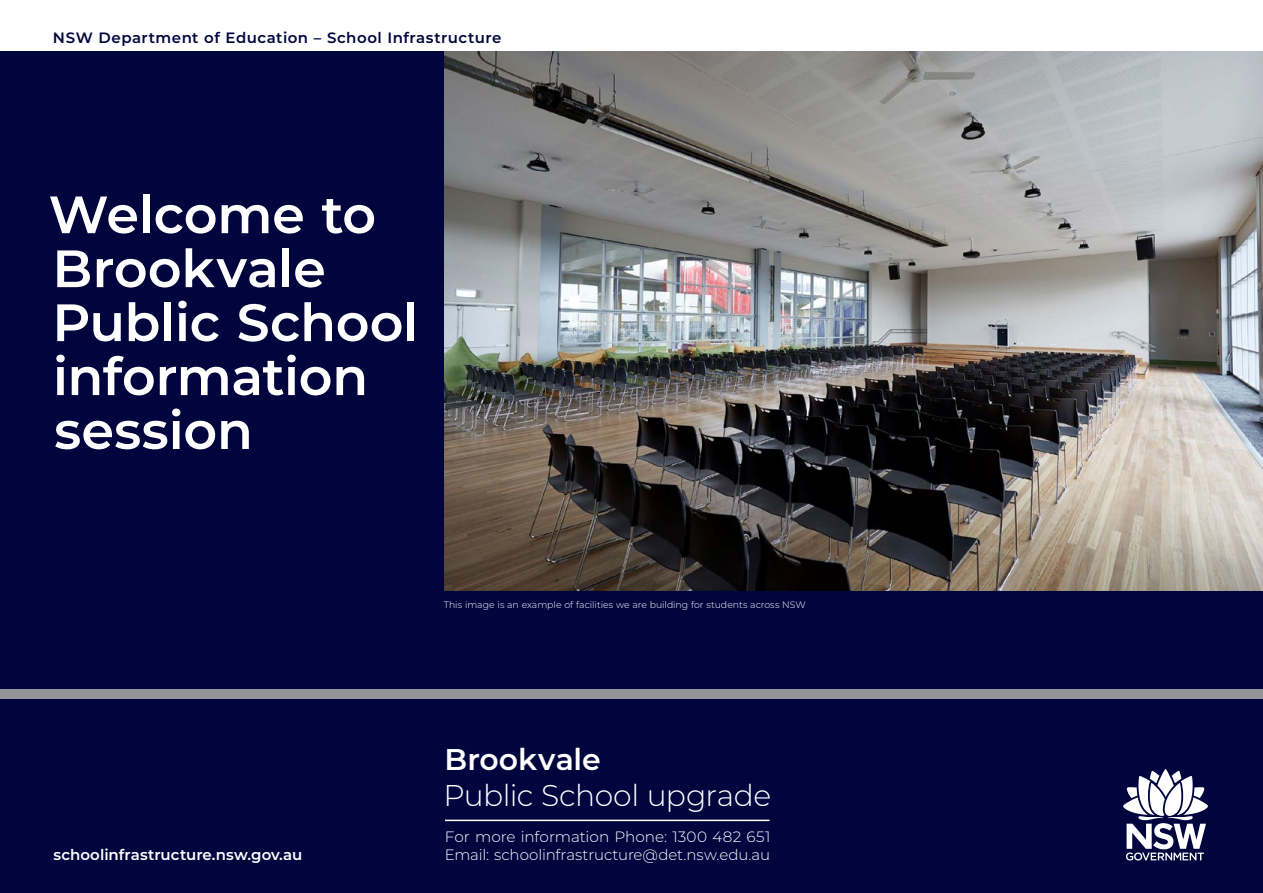
<style>
.page{position:relative;width:1263px;height:893px;background:#fff}
.page>*{position:absolute;margin:0;border:0;box-sizing:border-box;transform-origin:0 0}
.t1{font:600 52.5px/54px "Montserrat";letter-spacing:-.005em;color:#fff}
.t2{font:300 30px "Montserrat";letter-spacing:-.015em;color:#fff}
.t3{font:600 30px "Montserrat";color:#fff}
.t4{font:300 15px/18px "Montserrat";color:#fff}
.t5{font:600 15px "Montserrat";letter-spacing:.035em;color:#00053e}
.t6{font:600 15px "Montserrat";letter-spacing:.005em;color:#fff}
.t7{font:300 9.3px "Montserrat";color:#fff}
</style>
<div class="page">
<div style="left:0;top:51px;width:1262px;height:842px;background:#00053e"></div>
<svg style="left:1123px;top:769px;width:85px;height:91px"></svg>
<hr style="left:445px;top:820px;width:324px;height:1px;background:#fff">
<div style="left:0;top:689px;width:1262px;height:9px;background:#939598"></div>
<img style="left:444px;top:51px;width:818px;height:539px">
<p class="t5" style="left:53px;top:27px;width:450px">NSW Department of Education – School Infrastructure</p>
<h1 class="t1" style="left:49px;top:185px;width:371px">Welcome to<br>Brookvale<br>Public School information session</h1>
<p class="t6" style="left:53px;top:844px;width:250px">schoolinfrastructure.nsw.gov.au</p>
<p class="t7" style="left:444px;top:598px;width:364px">This image is an example of facilities we are building for students across NSW</p>
<h2 class="t3" style="left:444px;top:738px;width:158px">Brookvale</h2>
<h2 class="t2" style="left:444px;top:775px;width:329px">Public School upgrade</h2>
<p class="t4" style="left:445px;top:827px;width:327px">For more information Phone: 1300 482 651<br>Email: schoolinfrastructure@det.nsw.edu.au</p>
</div>
